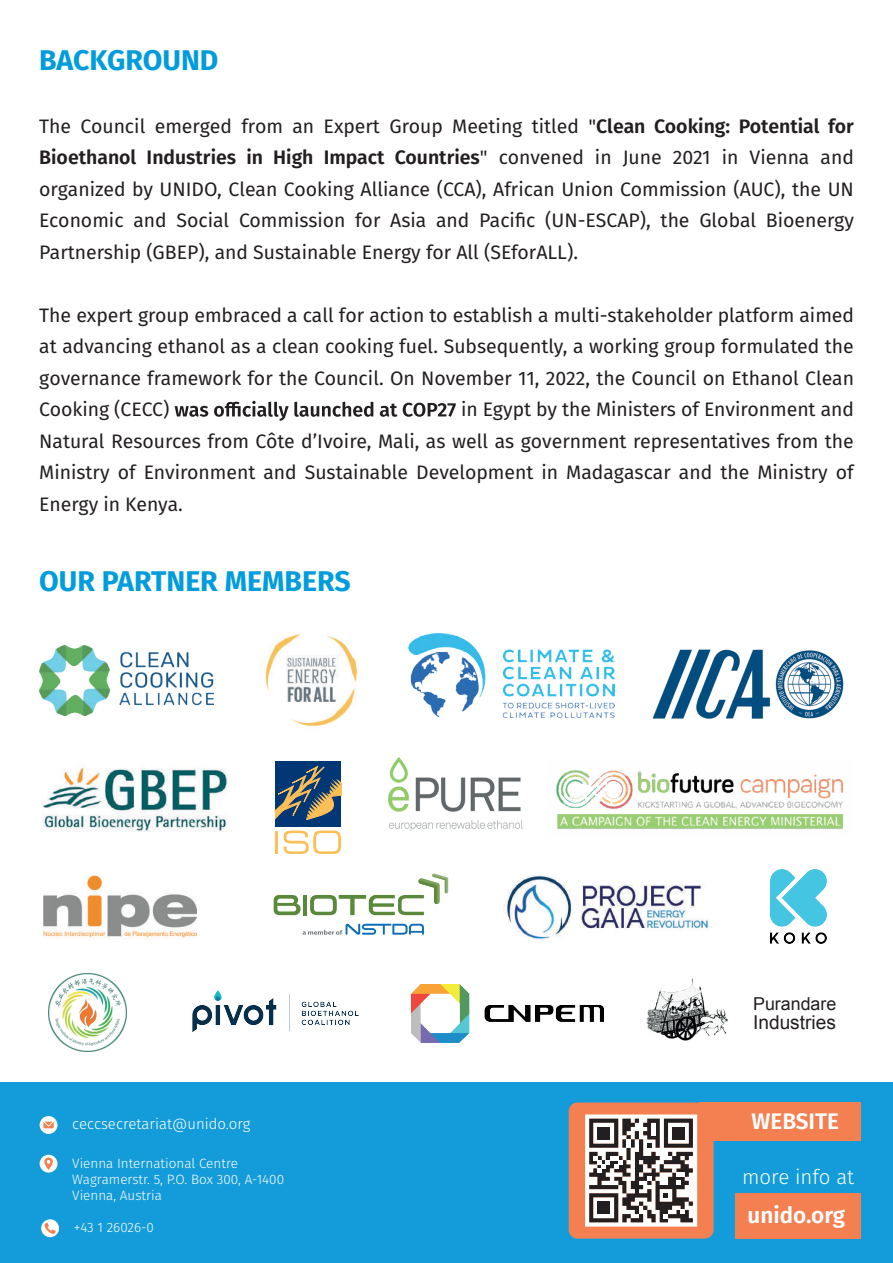
<style>
.page{position:relative;width:893px;height:1263px;background:#fff}
.page>*{position:absolute;margin:0;border:0;box-sizing:border-box;transform-origin:0 0}
.t1{font:700 28.5px "Fira Sans";color:#009cdc}
.t2{font:600 22.5px "Fira Sans";color:#fff}
.t3{font:300 20.55px "Fira Sans";color:#fff}
.t4{font:19.5px/31.5px "Fira Sans";color:#231f20;text-align:justify}
.t5{font:19.05px "Arial";color:#231f20}
.t6{font:17.85px "Arial";color:#231f20}
.t7{font:300 15px "Fira Sans";color:#fff}
.t8{font:300 13.5px/16.2px "Fira Sans";color:#fff}
.s1{font-weight:600}
</style>
<div class="page">
<div style="left:0;top:1082px;width:893px;height:181px;background:#139cd9"></div>
<svg style="left:175px;top:401px;width:281px;height:20px"></svg>
<img style="left:41px;top:767px;width:187px;height:65px">
<img style="left:556px;top:770px;width:288px;height:60px">
<img style="left:388px;top:758px;width:135px;height:72px">
<svg style="left:40px;top:1116px;width:18px;height:18px"></svg>
<svg style="left:43px;top:1121px;width:11px;height:7px"></svg>
<svg style="left:41px;top:1219px;width:18px;height:18px"></svg>
<svg style="left:45px;top:1222px;width:11px;height:12px"></svg>
<div style="left:40px;top:1155px;width:18px;height:17px;background:#fff;border-radius:50%"></div>
<svg style="left:44px;top:1157px;width:9px;height:13px"></svg>
<div style="left:736px;top:1193px;width:125px;height:45px;background:#f48052"></div>
<img style="left:39px;top:645px;width:174px;height:70px">
<img style="left:265px;top:634px;width:92px;height:92px">
<img style="left:408px;top:634px;width:206px;height:84px">
<img style="left:652px;top:649px;width:192px;height:70px">
<svg style="left:569px;top:1102px;width:145px;height:136px;background:#bd9383"></svg>
<div style="left:672px;top:1127px;width:13px;height:12px;background:#231f20"></div>
<div style="left:598px;top:1127px;width:12px;height:12px;background:#231f20"></div>
<div style="left:598px;top:1201px;width:12px;height:13px;background:#231f20"></div>
<div style="left:699px;top:1102px;width:162px;height:39px;background:#f48052"></div>
<img style="left:647px;top:978px;width:81px;height:63px">
<img style="left:411px;top:984px;width:193px;height:58px">
<img style="left:44px;top:875px;width:153px;height:64px">
<img style="left:505px;top:875px;width:206px;height:65px">
<svg style="left:303px;top:924px;width:121px;height:11px"></svg>
<svg style="left:274px;top:895px;width:27px;height:20px"></svg>
<hr style="left:303px;top:895px;width:4px;height:20px;background:#5a893c">
<svg style="left:310px;top:873px;width:138px;height:42px"></svg>
<img style="left:770px;top:870px;width:57px;height:73px">
<img style="left:48px;top:974px;width:78px;height:77px">
<div style="left:276px;top:761px;width:65px;height:65px;background:#013775"></div>
<svg style="left:275px;top:762px;width:66px;height:61px"></svg>
<hr style="left:275px;top:831px;width:3px;height:23px;background:#fdbf56">
<svg style="left:284px;top:830px;width:57px;height:24px"></svg>
<img style="left:192px;top:990px;width:167px;height:42px">
<h1 class="t1" style="left:39px;top:36px;width:181px">BACKGROUND</h1>
<p class="t4" style="left:39px;top:110px;width:816px">The Council emerged from an Expert Group Meeting titled "<span class="s1">Clean Cooking: Potential for Bioethanol Industries in High Impact Countries</span>" convened in June 2021 in Vienna and organized by UNIDO, Clean Cooking Alliance (CCA), African Union Commission (AUC), the UN Economic and Social Commission for Asia and Pacific (UN-ESCAP), the Global Bioenergy Partnership (GBEP), and Sustainable Energy for All (SEforALL).</p>
<p class="t4" style="left:39px;top:299px;width:816px">The expert group embraced a call for action to establish a multi-stakeholder platform aimed at advancing ethanol as a clean cooking fuel. Subsequently, a working group formulated the governance framework for the Council. On November 11, 2022, the Council on Ethanol Clean Cooking (CECC)</p>
<p class="t4" style="left:39px;top:393px;width:816px;text-indent:422px">in Egypt by the Ministers of Environment and Natural Resources from Côte d’Ivoire, Mali, as well as government representatives from the Ministry of Environment and Sustainable Development in Madagascar and the Ministry of Energy in Kenya.</p>
<h1 class="t1" style="left:39px;top:557px;width:313px">OUR PARTNER MEMBERS</h1>
<p class="t7" style="left:72px;top:1113px;width:180px">ceccsecretariat@unido.org</p>
<p class="t6" style="left:753px;top:992px;width:85px">Purandare</p>
<p class="t5" style="left:753px;top:1010px;width:84px">Industries</p>
<p class="t2" style="left:752px;top:1103px;width:89px">WEBSITE</p>
<p class="t8" style="left:72px;top:1155px;width:213px">Vienna International Centre<br>Wagramerstr. 5, P.O. Box 300, A-1400<br>Vienna, Austria</p>
<p class="t3" style="left:742px;top:1162px;width:114px">more info at</p>
<p class="t2" style="left:748px;top:1196px;width:99px">unido.org</p>
<p class="t8" style="left:74px;top:1219px;width:82px">+43 1 26026-0</p>
</div>
